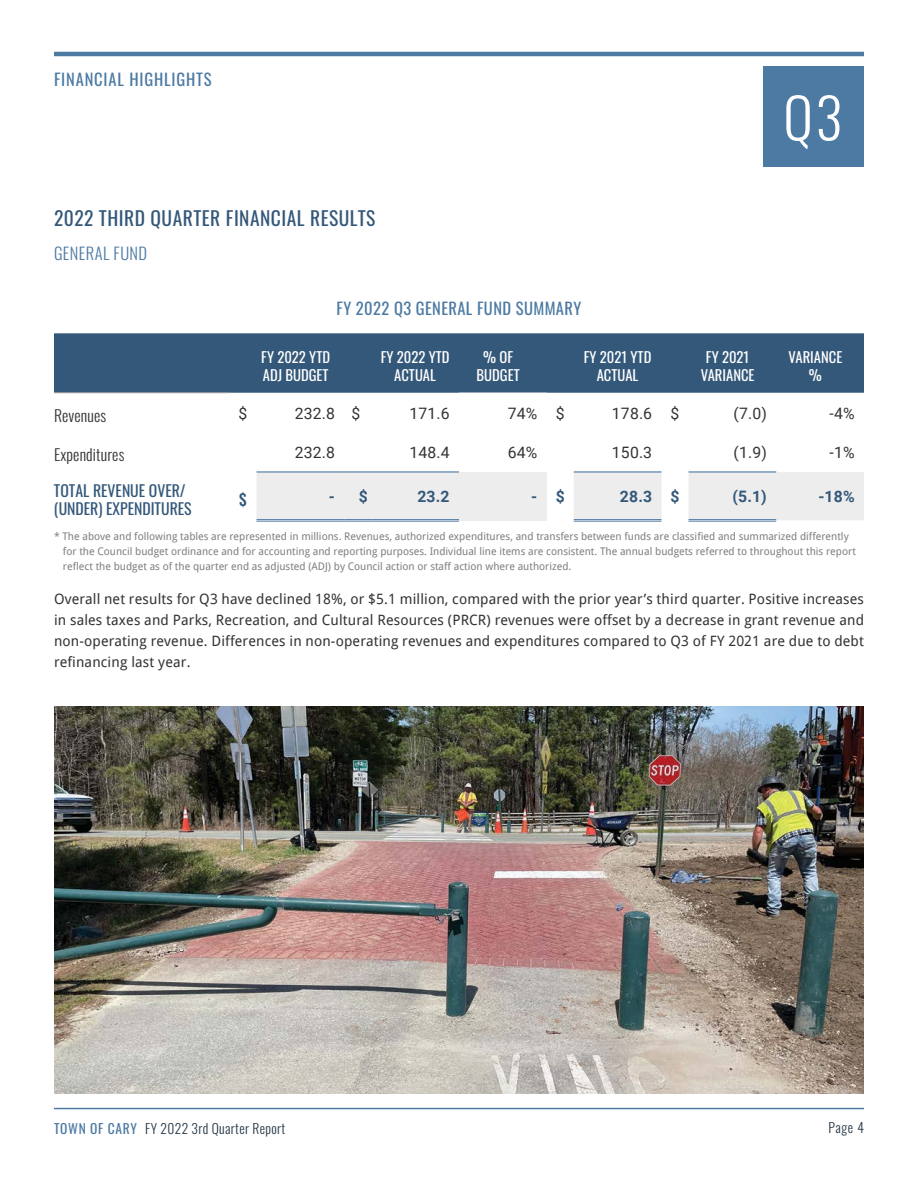
<style>
.page{position:relative;width:918px;height:1188px;background:#fff}
.page>*{position:absolute;margin:0;border:0;box-sizing:border-box;transform-origin:0 0}
.t1{font:300 55.5px "Oswald";color:#fff}
.t2{font:19.5px "Oswald";letter-spacing:.025em;color:#34587a}
.t3{font:16.5px "Oswald";letter-spacing:.025em;color:#4c7aa3}
.t4{font:16.5px "Oswald";letter-spacing:.05em;color:#4c7aa3}
.t5{font:300 16.5px "Oswald";letter-spacing:.025em;color:#4c7aa3}
.t6{font:15.75px "Roboto";letter-spacing:.01em;color:#333}
.t7{font:15.75px/18px "Oswald";color:#34587a}
.t8{font:700 15.75px "Roboto";color:#34587a}
.t9{font:300 15.75px "Oswald";letter-spacing:.01em;color:#333}
.t10{font:500 15.75px "Oswald";color:#34587a}
.t11{font:14.7px/17.5px "Oswald";color:#fff;text-align:center}
.t12{font:14.25px/21px "Droid Sans";letter-spacing:.01em;color:#333;text-align:justify}
.t13{font:300 13.5px "Oswald";letter-spacing:.025em;color:#273847}
.t14{font:10.5px/15px "Droid Sans";color:#827d7d}
.s1{font-weight:400;color:#4c7aa3}
</style>
<div class="page">
<hr style="left:54px;top:1108px;width:810px;height:1px;background:#4c7aa3">
<hr style="left:54px;top:52px;width:810px;height:4px;background:#4c7aa3">
<div style="left:764px;top:67px;width:100px;height:100px;background:#4c7aa3"></div>
<div style="left:54px;top:333px;width:810px;height:60px;background:#34587a"></div>
<hr style="left:54px;top:392px;width:176px;height:1px;background:#939598">
<svg style="left:256px;top:471px;width:608px;height:51px"></svg>
<hr style="left:256px;top:471px;width:88px;height:2px;background:#4c7aa3">
<hr style="left:344px;top:471px;width:27px;height:2px;background:#4c7aa3">
<hr style="left:371px;top:471px;width:88px;height:2px;background:#4c7aa3">
<hr style="left:574px;top:471px;width:88px;height:2px;background:#4c7aa3">
<hr style="left:688px;top:471px;width:88px;height:2px;background:#4c7aa3">
<img style="left:54px;top:707px;width:810px;height:387px">
<h3 class="t4" style="left:54px;top:65px;width:159px">FINANCIAL HIGHLIGHTS</h3>
<h2 class="t2" style="left:54px;top:200px;width:323px">2022 THIRD QUARTER FINANCIAL RESULTS</h2>
<h3 class="t5" style="left:54px;top:239px;width:95px">GENERAL FUND</h3>
<h3 class="t3" style="left:337px;top:293px;width:246px">FY 2022 Q3 GENERAL FUND SUMMARY</h3>
<h1 class="t1" style="left:783px;top:68px;width:60px">Q3</h1>
<h3 class="t11" style="left:261px;top:347px;width:70px;text-align:left">FY 2022 YTD<br>ADJ BUDGET</h3>
<h3 class="t11" style="left:381px;top:347px;width:70px">FY 2022 YTD<br>ACTUAL</h3>
<h3 class="t11" style="left:477px;top:347px;width:45px">% OF<br>BUDGET</h3>
<h3 class="t11" style="left:584px;top:347px;width:69px">FY 2021 YTD<br>ACTUAL</h3>
<h3 class="t11" style="left:701px;top:347px;width:55px">FY 2021<br>VARIANCE</h3>
<h3 class="t11" style="left:789px;top:347px;width:55px">VARIANCE %</h3>
<h3 class="t9" style="left:54px;top:402px;width:54px">Revenues</h3>
<h3 class="t6" style="left:239px;top:402px;width:10px">$</h3>
<h3 class="t6" style="left:295px;top:402px;width:67px">232.8 $</h3>
<h3 class="t6" style="left:409px;top:402px;width:42px">171.6</h3>
<h3 class="t6" style="left:508px;top:402px;width:58px">74% $</h3>
<h3 class="t6" style="left:612px;top:402px;width:69px">178.6 $</h3>
<h3 class="t6" style="left:734px;top:402px;width:35px">(7.0)</h3>
<h3 class="t6" style="left:830px;top:402px;width:27px">-4%</h3>
<h3 class="t9" style="left:54px;top:441px;width:72px">Expenditures</h3>
<h3 class="t6" style="left:295px;top:442px;width:42px">232.8</h3>
<h3 class="t6" style="left:409px;top:442px;width:42px">148.4</h3>
<h3 class="t6" style="left:508px;top:442px;width:31px">64%</h3>
<h3 class="t6" style="left:612px;top:442px;width:42px">150.3</h3>
<h3 class="t6" style="left:734px;top:442px;width:35px">(1.9)</h3>
<h3 class="t6" style="left:830px;top:442px;width:27px">-1%</h3>
<h3 class="t7" style="left:54px;top:480px;width:139px">TOTAL REVENUE OVER/ (UNDER) EXPENDITURES</h3>
<h3 class="t10" style="left:239px;top:485px;width:9px">$</h3>
<h3 class="t8" style="left:329px;top:485px;width:41px">- $</h3>
<h3 class="t8" style="left:417px;top:485px;width:34px">23.2</h3>
<h3 class="t8" style="left:531px;top:485px;width:35px">- $</h3>
<h3 class="t8" style="left:620px;top:485px;width:61px">28.3 $</h3>
<h3 class="t8" style="left:733px;top:485px;width:36px">(5.1)</h3>
<h3 class="t8" style="left:818px;top:485px;width:38px">-18%</h3>
<p class="t14" style="left:63px;top:528px;width:794px;text-indent:-9px">* The above and following tables are represented in millions. Revenues, authorized expenditures, and transfers between funds are classified and summarized differently for the Council budget ordinance and for accounting and reporting purposes. Individual line items are consistent. The annual budgets referred to throughout this report reflect the budget as of the quarter end as adjusted (ADJ) by Council action or staff action where authorized.</p>
<p class="t12" style="left:54px;top:588px;width:812px">Overall net results for Q3 have declined 18%, or $5.1 million, compared with the prior year’s third quarter. Positive increases in sales taxes and Parks, Recreation, and Cultural Resources (PRCR) revenues were offset by a decrease in grant revenue and non-operating revenue. Differences in non-operating revenues and expenditures compared to Q3 of FY 2021 are due to debt refinancing last year.</p>
<p class="t13" style="left:54px;top:1117px;width:233px"><span class="s1">TOWN OF CARY</span> FY 2022 3rd Quarter Report</p>
<p class="t13" style="left:828px;top:1115px;width:37px">Page 4</p>
</div>
